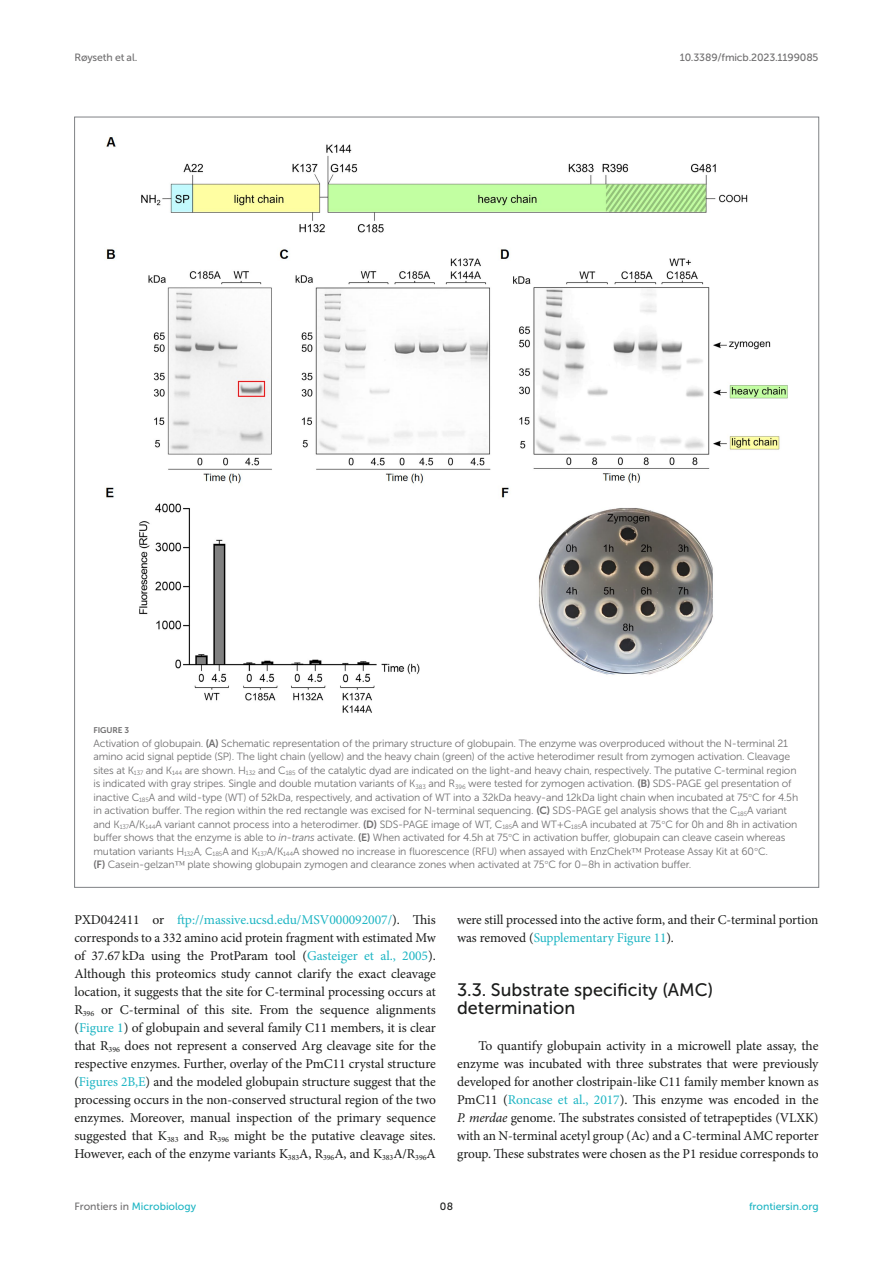
<style>
.page{position:relative;width:893px;height:1263px;background:#fff}
.page>*{position:absolute;margin:0;border:0;box-sizing:border-box;transform-origin:0 0}
.HEAD_2{font:18px/18px "Museo Sans 500";color:#1b1c1b}
.TEXT{font:13.5px/18px "Minion Pro";letter-spacing:-.005em;color:#1b1c1b;text-align:justify}
.TEXT_FLUSH{font:13.5px/18px "Minion Pro";letter-spacing:-.005em;color:#1b1c1b;text-align:justify}
.FIG_LEG{font:10.5px/13.5px "Museo Sans 300";letter-spacing:-.015em;color:#706f70}
.t1{font:10.5px "Museo Sans 500";letter-spacing:-.015em;color:#706f70}
.t2{font:10.5px "Museo Sans 500";color:#1db5c3}
.t3{font:10.5px "Museo Sans 500";color:#1b1c1b}
.FIG_HD{font:8.25px "Museo Sans 700";letter-spacing:-.01em;color:#706f70}
.s1{font-family:"Museo Sans 700"}
.s2{font-family:"STIX"}
.s3{font-style:italic}
.s4{color:#1db5c3}
.s5{color:#706f70}
</style>
<div class="page">
<img style="left:106px;top:137px;width:682px;height:576px">
<p class="t1" style="left:74px;top:51px;width:64px">Røyseth et al.</p>
<p class="t1" style="left:680px;top:51px;width:140px">10.3389/fmicb.2023.1199085</p>
<p class="FIG_HD" style="left:94px;top:726px;width:37px">FIGURE 3</p>
<p class="FIG_LEG" style="left:94px;top:737px;width:706px">Activation of globupain. <span class="s1">(A)</span> Schematic representation of the primary structure of globupain. The enzyme was overproduced without the N-terminal 21 amino acid signal peptide (SP). The light chain (yellow) and the heavy chain (green) of the active heterodimer result from zymogen activation. Cleavage sites at K<sub>137</sub> and K<sub>144</sub> are shown. H<sub>132</sub> and C<sub>185</sub> of the catalytic dyad are indicated on the light-and heavy chain, respectively. The putative C-terminal region is indicated with gray stripes. Single and double mutation variants of K<sub>383</sub> and R<sub>396</sub> were tested for zymogen activation. <span class="s1">(B)</span> SDS-PAGE gel presentation of inactive C<sub>185</sub>A and wild-type (WT) of 52 kDa, respectively, and activation of WT into a 32 kDa heavy-and 12 kDa light chain when incubated at 75<span class="s2">°</span>C for 4.5 h in activation buffer. The region within the red rectangle was excised for N-terminal sequencing. <span class="s1">(C)</span> SDS-PAGE gel analysis shows that the C<sub>185</sub>A variant and K<sub>137</sub>A/K<sub>144</sub>A variant cannot process into a heterodimer. <span class="s1">(D)</span> SDS-PAGE image of WT, C<sub>185</sub>A and WT + C<sub>185</sub>A incubated at 75<span class="s2">°</span>C for 0 h and 8 h in activation buffer shows that the enzyme is able to <span class="s3">in-trans</span> activate. <span class="s1">(E)</span> When activated for 4.5 h at 75<span class="s2">°</span>C in activation buffer, globupain can cleave casein whereas mutation variants H<sub>132</sub>A, C<sub>185</sub>A and K<sub>137</sub>A/K<sub>144</sub>A showed no increase in fluorescence (RFU) when assayed with EnzChek<span class="s2">™</span> Protease Assay Kit at 60<span class="s2">°</span>C.<br><span class="s1">(F)</span> Casein-gelzan<span class="s2">™</span> plate showing globupain zymogen and clearance zones when activated at 75<span class="s2">°</span>C for 0–8 h in activation buffer.</p>
<p class="TEXT" style="left:74px;top:911px;width:363px">PXD042411 or <span class="s4">ftp://massive.ucsd.edu/MSV000092007/</span>). This corresponds to a 332 amino acid protein fragment with estimated Mw of 37.67kDa using the ProtParam tool (<span class="s4">Gasteiger et al., 2005</span>).<br>Although this proteomics study cannot clarify the exact cleavage location, it suggests that the site for C-terminal processing occurs at R<sub>396</sub> or C-terminal of this site. From the sequence alignments (<span class="s4">Figure 1</span>) of globupain and several family C11 members, it is clear that R<sub>396</sub> does not represent a conserved Arg cleavage site for the respective enzymes. Further, overlay of the PmC11 crystal structure (<span class="s4">Figures 2B,E</span>) and the modeled globupain structure suggest that the processing occurs in the non-conserved structural region of the two enzymes. Moreover, manual inspection of the primary sequence suggested that K<sub>383</sub> and R<sub>396</sub> might be the putative cleavage sites.<br>However, each of the enzyme variants K<sub>383</sub>A, R<sub>396</sub>A, and K<sub>383</sub>A/R<sub>396</sub>A</p>
<p class="TEXT" style="left:457px;top:911px;width:363px">were still processed into the active form, and their C-terminal portion was removed (<span class="s4">Supplementary Figure 11</span>).</p>
<p class="HEAD_2" style="left:457px;top:981px;width:258px">3.3. Substrate specificity (AMC) determination</p>
<p class="TEXT_FLUSH" style="left:457px;top:1037px;width:363px;text-indent:21px">To quantify globupain activity in a microwell plate assay, the enzyme was incubated with three substrates that were previously developed for another clostripain-like C11 family member known as PmC11 (<span class="s4">Roncase et al., 2017</span>). This enzyme was encoded in the <span class="s3">P. merdae</span> genome. The substrates consisted of tetrapeptides (VLXK) with an N-terminal acetyl group (Ac) and a C-terminal AMC reporter group. These substrates were chosen as the P1 residue corresponds to</p>
<p class="t2" style="left:74px;top:1200px;width:123px"><span class="s5">Frontiers in</span> Microbiology</p>
<p class="t3" style="left:440px;top:1200px;width:15px">08</p>
<p class="t2" style="left:749px;top:1200px;width:71px">frontiersin.org</p>
</div>
